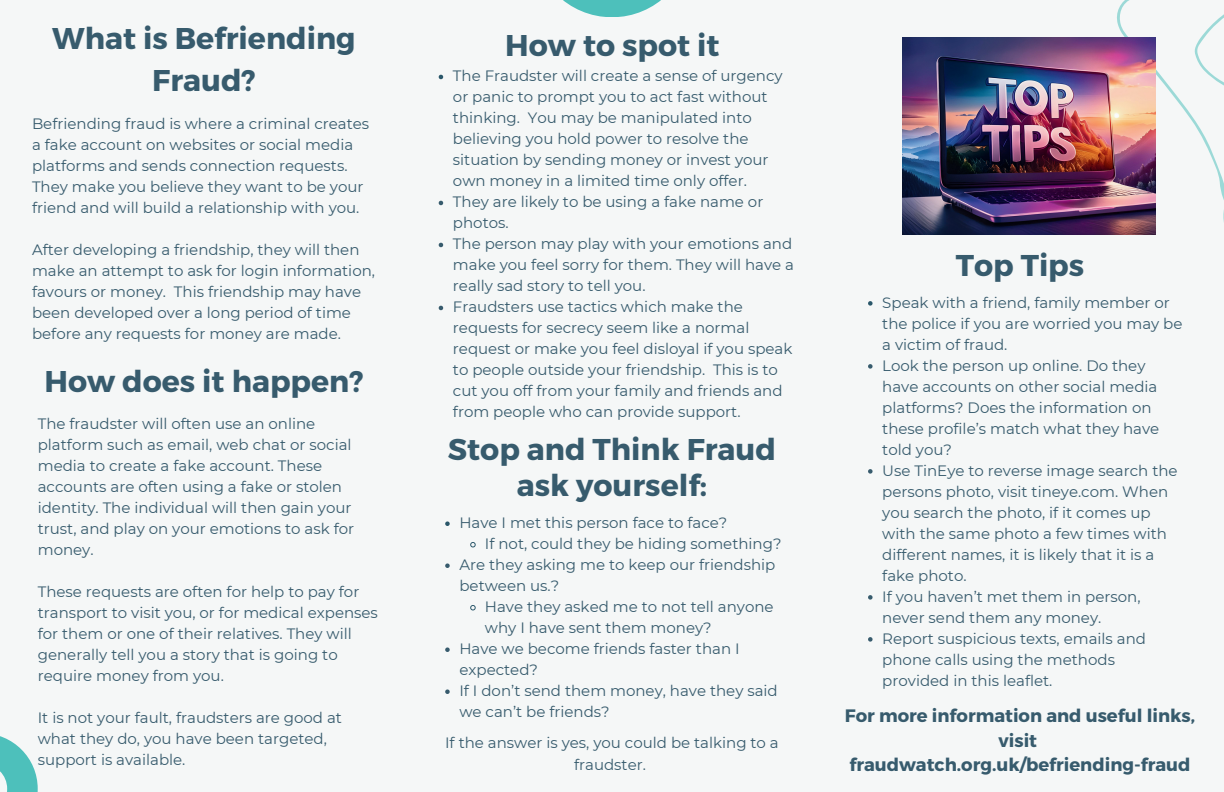
<style>
.page{position:relative;width:1224px;height:792px;background:#f5f7f7}
.page>*{position:absolute;margin:0;border:0;box-sizing:border-box;transform-origin:0 0}
.t1{font:700 30px/42px "Montserrat";color:#375b6d;text-align:center}
.t2{font:700 18px/24.8px "Montserrat";color:#375b6d;text-align:center}
.t3{font:15px/21px "Montserrat";color:#375b6d}
</style>
<div class="page">
<svg style="left:0;top:736px;width:38px;height:56px;fill:#4dc0bb"></svg>
<svg style="left:563px;top:0;width:98px;height:17px;fill:#4dc0bb"></svg>
<svg style="left:1115px;top:0;width:109px;height:235px"></svg>
<img style="left:902px;top:37px;width:254px;height:197px">
<svg style="left:439px;top:75px;width:4px;height:4px"></svg>
<svg style="left:439px;top:201px;width:4px;height:4px"></svg>
<svg style="left:439px;top:243px;width:4px;height:4px"></svg>
<svg style="left:439px;top:306px;width:4px;height:4px"></svg>
<svg style="left:868px;top:301px;width:5px;height:5px"></svg>
<svg style="left:868px;top:364px;width:5px;height:5px"></svg>
<svg style="left:868px;top:469px;width:5px;height:5px"></svg>
<svg style="left:868px;top:595px;width:5px;height:5px"></svg>
<svg style="left:868px;top:637px;width:5px;height:5px"></svg>
<svg style="left:445px;top:521px;width:5px;height:5px"></svg>
<svg style="left:470px;top:542px;width:6px;height:6px"></svg>
<svg style="left:445px;top:563px;width:5px;height:5px"></svg>
<svg style="left:470px;top:605px;width:6px;height:6px"></svg>
<svg style="left:445px;top:647px;width:5px;height:5px"></svg>
<svg style="left:445px;top:689px;width:5px;height:5px"></svg>
<h1 class="t1" style="left:52px;top:18px;width:305px">What is Befriending<br>Fraud?</h1>
<p class="t3" style="left:32px;top:113px;width:339px">Befriending fraud is where a criminal creates a fake account on websites or social media platforms and sends connection requests.<br>They make you believe they want to be your friend and will build a relationship with you.</p>
<p class="t3" style="left:32px;top:239px;width:345px">After developing a friendship, they will then make an attempt to ask for login information, favours or money. This friendship may have been developed over a long period of time before any requests for money are made.</p>
<h1 class="t1" style="left:44px;top:360px;width:321px">How does it happen?</h1>
<p class="t3" style="left:38px;top:413px;width:318px">The fraudster will often use an online platform such as email, web chat or social media to create a fake account. These accounts are often using a fake or stolen identity. The individual will then gain your trust, and play on your emotions to ask for money.</p>
<p class="t3" style="left:38px;top:581px;width:342px">These requests are often for help to pay for transport to visit you, or for medical expenses for them or one of their relatives. They will generally tell you a story that is going to require money from you.</p>
<p class="t3" style="left:38px;top:707px;width:306px">It is not your fault, fraudsters are good at what they do, you have been targeted, support is available.</p>
<h1 class="t1" style="left:505px;top:25px;width:216px">How to spot it</h1>
<p class="t3" style="left:453px;top:65px;width:343px">The Fraudster will create a sense of urgency or panic to prompt you to act fast without thinking. You may be manipulated into believing you hold power to resolve the situation by sending money or invest your own money in a limited time only offer.<br>They are likely to be using a fake name or photos.<br>The person may play with your emotions and make you feel sorry for them. They will have a really sad story to tell you.<br>Fraudsters use tactics which make the requests for secrecy seem like a normal request or make you feel disloyal if you speak to people outside your friendship. This is to cut you off from your family and friends and from people who can provide support.</p>
<h1 class="t1" style="left:448px;top:429px;width:330px">Stop and Think Fraud</h1>
<h1 class="t1" style="left:517px;top:465px;width:192px">ask yourself:</h1>
<p class="t3" style="left:459px;top:512px;width:269px">Have I met this person face to face?</p>
<p class="t3" style="left:485px;top:533px;width:298px">If not, could they be hiding something?</p>
<p class="t3" style="left:459px;top:554px;width:317px">Are they asking me to keep our friendship</p>
<p class="t3" style="left:459px;top:575px;width:101px">between us.?</p>
<p class="t3" style="left:485px;top:596px;width:290px">Have they asked me to not tell anyone</p>
<p class="t3" style="left:485px;top:617px;width:228px">why I have sent them money?</p>
<p class="t3" style="left:459px;top:638px;width:282px">Have we become friends faster than I</p>
<p class="t3" style="left:459px;top:659px;width:80px">expected?</p>
<p class="t3" style="left:459px;top:680px;width:320px">If I don’t send them money, have they said</p>
<p class="t3" style="left:459px;top:701px;width:152px">we can’t be friends?</p>
<p class="t3" style="left:445px;top:731px;width:335px;line-height:22.5px;text-align:center">If the answer is yes, you could be talking to a fraudster.</p>
<h1 class="t1" style="left:956px;top:245px;width:130px">Top Tips</h1>
<p class="t3" style="left:882px;top:292px;width:302px">Speak with a friend, family member or the police if you are worried you may be a victim of fraud.<br>Look the person up online. Do they have accounts on other social media platforms? Does the information on these profile’s match what they have told you?<br>Use TinEye to reverse image search the persons photo, visit tineye.com. When you search the photo, if it comes up with the same photo a few times with different names, it is likely that it is a fake photo.<br>If you haven’t met them in person, never send them any money.<br>Report suspicious texts, emails and phone calls using the methods provided in this leaflet.</p>
<p class="t2" style="left:845px;top:703px;width:352px">For more information and useful links, visit fraudwatch.org.uk/befriending-fraud</p>
</div>
